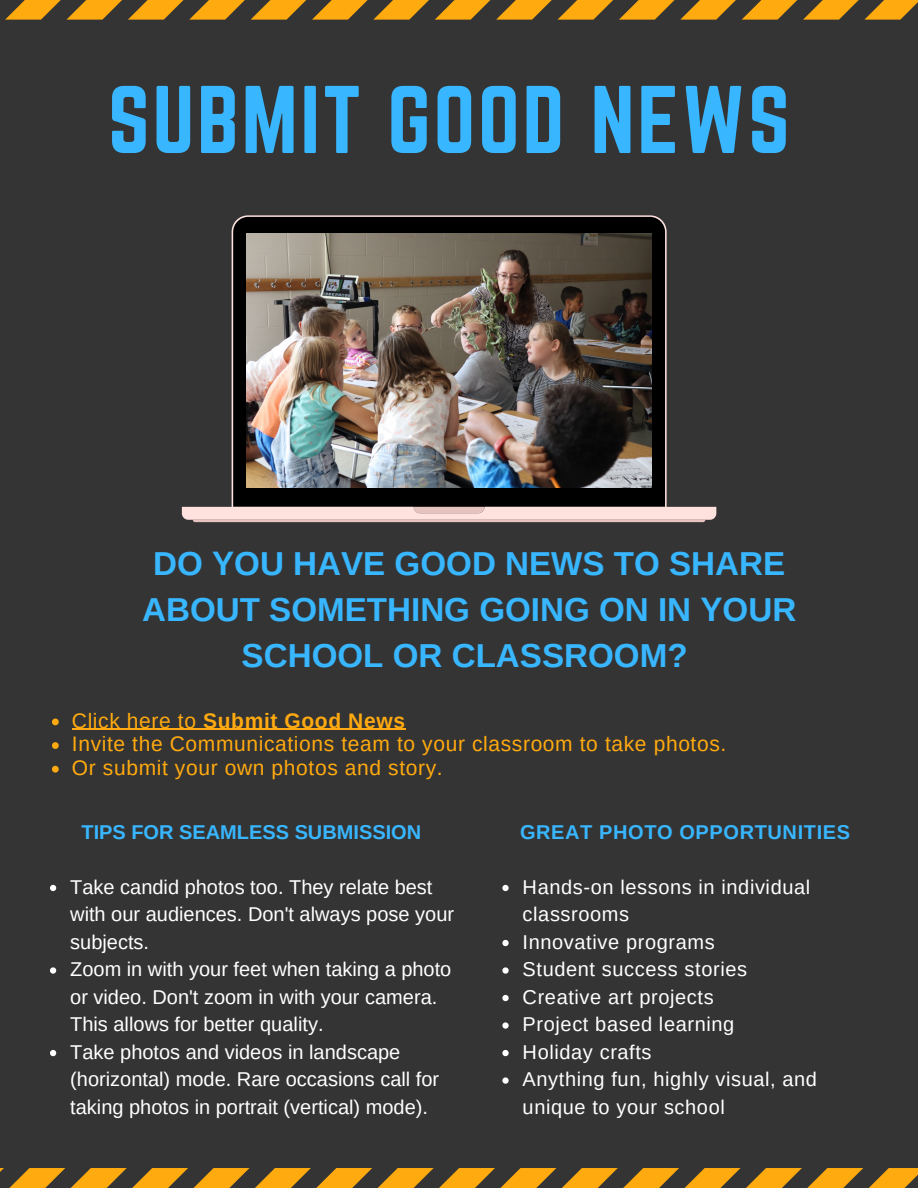
<style>
.page{position:relative;width:918px;height:1188px;background:#343434}
.page>*{position:absolute;margin:0;border:0;box-sizing:border-box;transform-origin:0 0}
.t1{font:84px "Norwester";letter-spacing:.03em;color:#38b6ff}
.t2{font:700 33.15px/46px "Arimo";color:#38b6ff;text-align:center}
.t3{font:21px/23.7px "Arimo";letter-spacing:.03em;color:#ffaa0f}
.t4{font:19.95px/27.5px "Arimo";color:#fff}
.t5{font:19.95px/27.5px "Arimo";letter-spacing:.03em;color:#fff}
.t6{font:700 19.95px "Arimo";color:#38b6ff}
.t7{font:700 19.95px "Arimo";letter-spacing:.03em;color:#38b6ff}
.s1{font-weight:700}
</style>
<div class="page">
<svg style="left:5px;top:0;width:913px;height:20px"></svg>
<svg style="left:0;top:1168px;width:918px;height:20px"></svg>
<svg style="left:182px;top:215px;width:534px;height:305px"></svg>
<svg style="left:414px;top:507px;width:71px;height:6px"></svg>
<svg style="left:193px;top:520px;width:512px;height:2px"></svg>
<img style="left:246px;top:234px;width:405px;height:253px">
<svg style="left:50px;top:885px;width:6px;height:6px"></svg>
<svg style="left:50px;top:967px;width:6px;height:7px"></svg>
<svg style="left:50px;top:1050px;width:6px;height:6px"></svg>
<svg style="left:502px;top:885px;width:7px;height:6px"></svg>
<svg style="left:502px;top:940px;width:7px;height:6px"></svg>
<svg style="left:502px;top:967px;width:7px;height:7px"></svg>
<svg style="left:502px;top:995px;width:7px;height:6px"></svg>
<svg style="left:502px;top:1022px;width:7px;height:7px"></svg>
<svg style="left:502px;top:1050px;width:7px;height:6px"></svg>
<svg style="left:502px;top:1077px;width:7px;height:7px"></svg>
<svg style="left:52px;top:719px;width:7px;height:6px"></svg>
<hr style="left:72px;top:729px;width:131px;height:1px;background:#ffaa0f">
<hr style="left:203px;top:729px;width:203px;height:1px;background:#ffaa0f">
<svg style="left:52px;top:742px;width:7px;height:7px"></svg>
<svg style="left:52px;top:766px;width:7px;height:7px"></svg>
<h1 class="t1" style="left:108px;top:80px;width:684px">SUBMIT GOOD NEWS</h1>
<h2 class="t2" style="left:142px;top:541px;width:656px">DO YOU HAVE GOOD NEWS TO SHARE<br>ABOUT SOMETHING GOING ON IN YOUR<br>SCHOOL OR CLASSROOM?</h2>
<p class="t3" style="left:72px;top:708px;width:656px">Click here to <span class="s1">Submit Good News<br></span>Invite the Communications team to your classroom to take photos.<br>Or submit your own photos and story.</p>
<p class="t6" style="left:81px;top:821px;width:341px">TIPS FOR SEAMLESS SUBMISSION</p>
<p class="t4" style="left:70px;top:873px;width:385px">Take candid photos too. They relate best with our audiences. Don't always pose your subjects.<br>Zoom in with your feet when taking a photo or video. Don't zoom in with your camera.<br>This allows for better quality.<br>Take photos and videos in landscape (horizontal) mode. Rare occasions call for taking photos in portrait (vertical) mode).</p>
<p class="t7" style="left:520px;top:821px;width:332px">GREAT PHOTO OPPORTUNITIES</p>
<p class="t5" style="left:523px;top:873px;width:296px">Hands-on lessons in individual classrooms<br>Innovative programs<br>Student success stories<br>Creative art projects<br>Project based learning<br>Holiday crafts<br>Anything fun, highly visual, and unique to your school</p>
</div>
